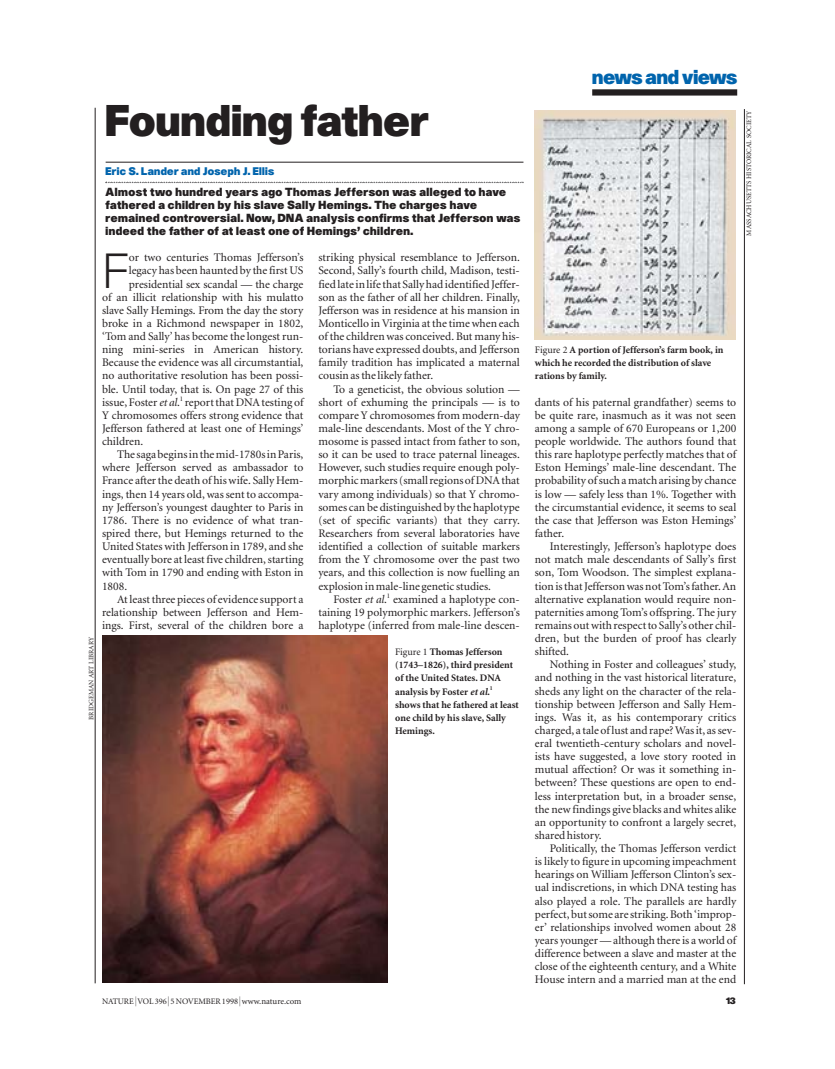
<style>
.page{position:relative;width:835px;height:1069px;background:#fff}
.page>*{position:absolute;margin:0;border:0;box-sizing:border-box;transform-origin:0 0}
.t1{font:300 45.5px "Unica SB";color:#231f20}
.t2{font:700 41.25px "Unica SH";letter-spacing:.015em;color:#231f20}
.t3{font:700 18.75px "Unica SH";letter-spacing:-.005em;color:#0064ad}
.t4{font:11.62px/13.1px "Minion";color:#231f20;text-align:justify}
.t5{font:700 11px/13.1px "Unica SH";letter-spacing:.045em;color:#231f20}
.t6{font:700 10.25px "Unica SH";letter-spacing:.035em;color:#0064ad}
.t7{font:700 10px/13.1px "Minion";color:#231f20}
.t8{font:700 9px "Unica SH";color:#231f20}
.t9{font:8.5px "Minion";color:#231f20}
.t10{font:6.88px "Minion";color:#231f20}
.s1{font-style:italic}
.s2{font-weight:400}
.s3{font-family:"Unica SB";font-weight:300;font-size:10px}
.s4{font-size:8.75px}
</style>
<div class="page">
<hr style="left:95px;top:108px;width:1px;height:875px;background:#231f20">
<hr style="left:744px;top:109px;width:1px;height:875px;background:#231f20">
<div style="left:592px;top:89px;width:145px;height:7px;background:#231f20"></div>
<img style="left:535px;top:110px;width:200px;height:229px">
<hr style="left:106px;top:162px;width:417px;height:1px;background:#231f20">
<svg style="left:106px;top:182px;width:418px;height:1px"></svg>
<img style="left:103px;top:636px;width:285px;height:346px">
<p class="t10" style="left:89px;top:719px;width:84px;rotate:-90deg">BRIDGEMAN ART LIBRARY</p>
<h2 class="t2" style="left:106px;top:104px;width:324px">Founding father</h2>
<p class="t6" style="left:106px;top:167px;width:170px">Eric S. Lander and Joseph J. Ellis</p>
<p class="t5" style="left:106px;top:186px;width:416px">Almost two hundred years ago Thomas Jefferson was alleged to have fathered a children by his slave Sally Hemings. The charges have remained controversial. Now, DNA analysis confirms that Jefferson was indeed the father of at least one of Hemings’ children.</p>
<h1 class="t1" style="left:102px;top:252px;width:28px">F</h1>
<p class="t4" style="left:129px;top:252px;width:176px">or two centuries Thomas Jefferson’s</p>
<p class="t4" style="left:129px;top:265px;width:176px">legacy has been haunted by the first US</p>
<p class="t4" style="left:129px;top:278px;width:176px">presidential sex scandal — the charge</p>
<p class="t4" style="left:102px;top:291px;width:203px">of an illicit relationship with his mulatto</p>
<p class="t4" style="left:102px;top:304px;width:203px">slave Sally Hemings. From the day the story</p>
<p class="t4" style="left:102px;top:318px;width:203px">broke in a Richmond newspaper in 1802,</p>
<p class="t4" style="left:102px;top:331px;width:203px">‘Tom and Sally’ has become the longest run-</p>
<p class="t4" style="left:102px;top:344px;width:203px">ning mini-series in American history.</p>
<p class="t4" style="left:102px;top:357px;width:203px">Because the evidence was all circumstantial,</p>
<p class="t4" style="left:102px;top:370px;width:203px">no authoritative resolution has been possi-</p>
<p class="t4" style="left:102px;top:383px;width:203px">ble. Until today, that is. On page 27 of this</p>
<p class="t4" style="left:102px;top:396px;width:203px">issue, Foster <span class="s1">et al</span>.<sup>1</sup> report that DNA testing of</p>
<p class="t4" style="left:102px;top:409px;width:203px">Y chromosomes offers strong evidence that</p>
<p class="t4" style="left:102px;top:423px;width:203px">Jefferson fathered at least one of Hemings’</p>
<p class="t4" style="left:102px;top:436px;width:43px">children.</p>
<p class="t4" style="left:117px;top:449px;width:188px">The saga begins in the mid-1780s in Paris,</p>
<p class="t4" style="left:102px;top:462px;width:203px">where Jefferson served as ambassador to</p>
<p class="t4" style="left:102px;top:475px;width:203px">France after the death of his wife. Sally Hem-</p>
<p class="t4" style="left:102px;top:488px;width:203px">ings, then 14 years old, was sent to accompa-</p>
<p class="t4" style="left:102px;top:501px;width:203px">ny Jefferson’s youngest daughter to Paris in</p>
<p class="t4" style="left:102px;top:514px;width:203px">1786. There is no evidence of what tran-</p>
<p class="t4" style="left:102px;top:528px;width:203px">spired there, but Hemings returned to the</p>
<p class="t4" style="left:102px;top:541px;width:203px">United States with Jefferson in 1789, and she</p>
<p class="t4" style="left:102px;top:554px;width:203px">eventually bore at least five children, starting</p>
<p class="t4" style="left:102px;top:567px;width:203px">with Tom in 1790 and ending with Eston in</p>
<p class="t4" style="left:102px;top:580px;width:27px">1808.</p>
<p class="t4" style="left:117px;top:593px;width:188px">Atleast three pieces of evidence support a</p>
<p class="t4" style="left:102px;top:606px;width:203px">relationship between Jefferson and Hem-</p>
<p class="t4" style="left:102px;top:619px;width:203px">ings. First, several of the children bore a</p>
<p class="t4" style="left:318px;top:252px;width:203px">striking physical resemblance to Jefferson.<br>Second, Sally’s fourth child, Madison, testi&shy;fied late in life that Sally had identified Jeffer&shy;son as the father of all her children. Finally, Jefferson was in residence at his mansion in Monticello in Virginia at the time when each of the children was conceived. But many his&shy;torians have expressed doubts, and Jefferson family tradition has implicated a maternal cousin as the likely father.</p>
<p class="t4" style="left:318px;top:383px;width:203px;text-indent:15px">To a geneticist, the obvious solution — short of exhuming the principals — is to compare Y chromosomes from modern-day male-line descendants. Most of the Y chro&shy;mosome is passed intact from father to son, so it can be used to trace paternal lineages.<br>However, such studies require enough poly&shy;morphic markers (small regions of DNA that vary among individuals) so that Y chromo&shy;somes can be distinguished by the haplotype (set of specific variants) that they carry.<br>Researchers from several laboratories have identified a collection of suitable markers from the Y chromosome over the past two years, and this collection is now fuelling an explosion in male-line genetic studies.</p>
<p class="t4" style="left:318px;top:593px;width:203px;text-indent:15px">Foster <span class="s1">et al</span>.<sup>1</sup> examined a haplotype con&shy;taining 19 polymorphic markers. Jefferson’s haplotype (inferred from male-line descen-</p>
<p class="t7" style="left:395px;top:646px;width:125px"><span class="s2">Figure 1</span> Thomas Jefferson (1743–1826), third president of the United States. DNA analysis by Foster <span class="s1">et al</span>.<sup>1 </sup>shows that he fathered at least one child by his slave, Sally<br>Hemings.</p>
<h3 class="t3" style="left:592px;top:69px;width:147px">news and views</h3>
<p class="t7" style="left:535px;top:344px;width:190px"><span class="s2">Figure 2</span> A portion of Jefferson’s farm book, in which he recorded the distribution of slave rations by family.</p>
<p class="t4" style="left:535px;top:396px;width:203px">dants of his paternal grandfather) seems to be quite rare, inasmuch as it was not seen among a sample of 670 Europeans or 1,200 people worldwide. The authors found that this rare haplotype perfectly matches that of Eston Hemings’ male-line descendant. The probability of such a match arising by chance is low — safely less than 1%. Together with the circumstantial evidence, it seems to seal the case that Jefferson was Eston Hemings’ father.</p>
<p class="t4" style="left:535px;top:541px;width:203px;text-indent:15px">Interestingly, Jefferson’s haplotype does not match male descendants of Sally’s first son, Tom Woodson. The simplest explana&shy;tion is that Jefferson was not Tom’s father. An alternative explanation would require non&shy;paternities among Tom’s offspring. The jury remains out with respect to Sally’s other chil&shy;dren, but the burden of proof has clearly shifted.</p>
<p class="t4" style="left:535px;top:659px;width:203px;text-indent:15px">Nothing in Foster and colleagues’ study, and nothing in the vast historical literature, sheds any light on the character of the rela&shy;tionship between Jefferson and Sally Hem&shy;ings. Was it, as his contemporary critics charged, a tale of lust and rape? Was it, as sev&shy;eral twentieth-century scholars and novel&shy;ists have suggested, a love story rooted in mutual affection? Or was it something in&shy;between? These questions are open to end&shy;less interpretation but, in a broader sense, the new findings give blacks and whites alike an opportunity to confront a largely secret, shared history.</p>
<p class="t4" style="left:535px;top:843px;width:203px;text-indent:15px">Politically, the Thomas Jefferson verdict is likely to figure in upcoming impeachment hearings on William Jefferson Clinton’s sex&shy;ual indiscretions, in which DNA testing has also played a role. The parallels are hardly perfect, but some are striking. Both ‘improp&shy;er’ relationships involved women about 28 years younger — although there is a world of difference between a slave and master at the close of the eighteenth century, and a White House intern and a married man at the end</p>
<p class="t9" style="left:102px;top:998px;width:201px">NATURE<span class="s3">|</span> VOL 396 <span class="s3">|</span> 5 NOVEMBER 1998 <span class="s3">|</span> <span class="s4">www.nature.com</span></p>
<p class="t8" style="left:726px;top:997px;width:11px">13</p>
<p class="t10" style="left:746px;top:236px;width:126px;rotate:-90deg">MASSACHUSETTS HISTORICAL SOCIETY</p>
</div>
